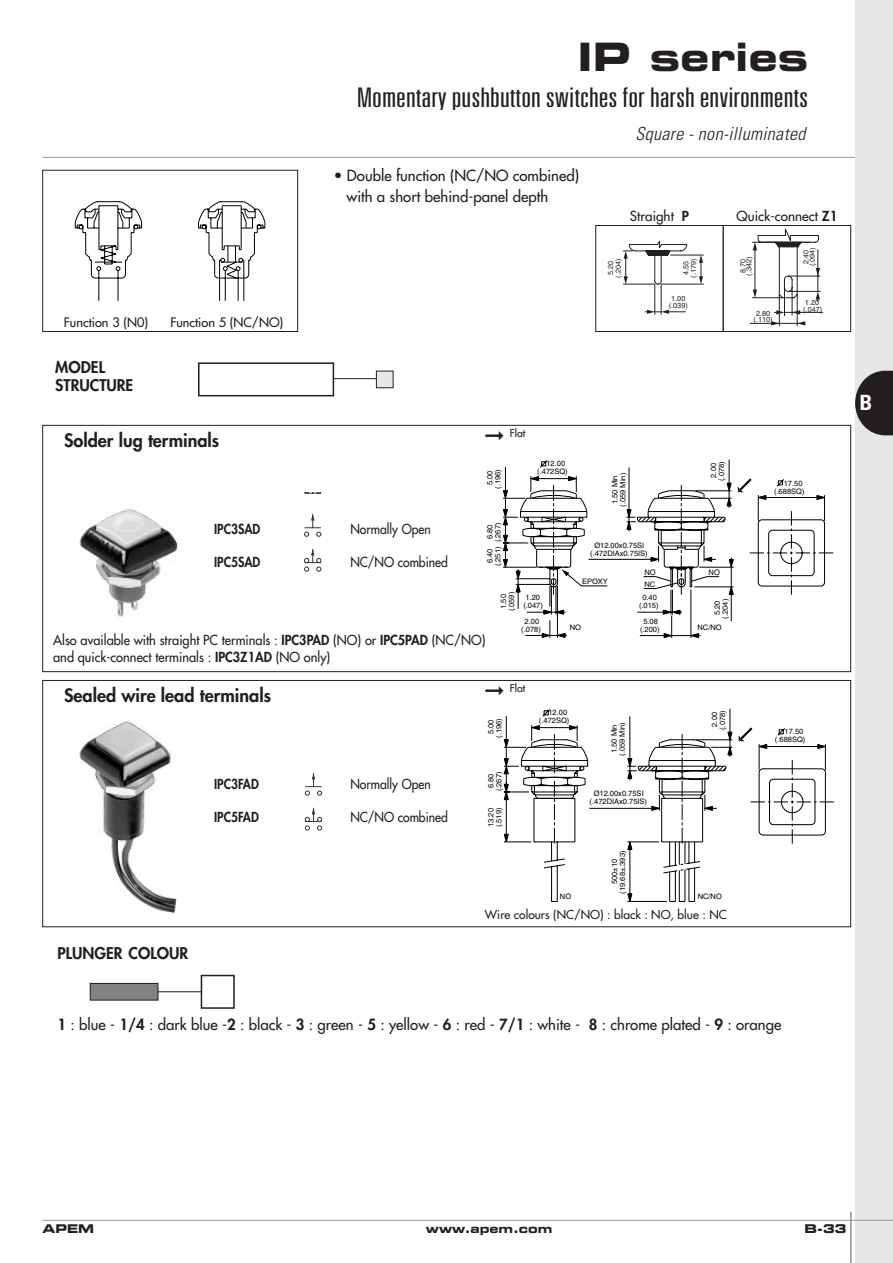
<style>
.page{position:relative;width:893px;height:1263px;background:#fff}
.page>*{position:absolute;margin:0;border:0;box-sizing:border-box;transform-origin:0 0}
.t1{font:700 expanded 39px "Square 721 BT";color:#231f20}
.t2{font:300 ultra-condensed 27px "Univers";color:#231f20;scale:1.3 1}
.t3{font:700 condensed 21px "Univers";color:#fff}
.t4{font:800 18px "Futura";color:#231f20}
.t5{font:italic 300 condensed 18px "Univers";letter-spacing:.02em;color:#231f20}
.t6{font:800 15.75px/18px "Futura";color:#231f20}
.t7{font:15px/20.4px "Futura";color:#231f20}
.t8{font:13.5px/16.5px "Futura";color:#231f20;scale:.95 1}
.t9{font:13.5px "Futura";color:#231f20;scale:.9 1}
.t10{font:800 13.5px "Futura";color:#231f20;scale:.9 1}
.t11{font:13.5px "Futura";color:#231f20}
.t12{font:12.75px "Futura";color:#231f20}
.t13{font:12px "Futura";color:#231f20}
.t14{font:700 expanded 12px "Square 721 BT";color:#231f20}
.t15{font:10.5px "Futura";color:#231f20}
.t16{font:7.5px/7.9px "Helvetica";color:#000;text-align:center}
.t17{font:7.2px/7.5px "Helvetica";color:#231f20;text-align:center}
.s1{font-weight:800}
</style>
<div class="page">
<div style="left:855px;top:0;width:37px;height:1263px;background:#e6e7e9"></div>
<hr style="left:43px;top:1220px;width:849px;height:1px;background:#939598">
<hr style="left:43px;top:157px;width:812px;height:1px;background:#939598">
<hr style="left:850px;top:1212px;width:1px;height:51px;background:#939598">
<svg style="left:855px;top:371px;width:37px;height:64px"></svg>
<hr style="left:287px;top:378px;width:100px;height:1px;background:#231f20">
<div style="left:199px;top:363px;width:134px;height:33px;background:#fff"></div>
<div style="left:198px;top:362px;width:136px;height:34px;border:2px solid #231f20"></div>
<div style="left:376px;top:371px;width:17px;height:17px;background:#e6e7e9"></div>
<div style="left:376px;top:371px;width:17px;height:17px;border:1px solid #231f20"></div>
<div style="left:43px;top:425px;width:807px;height:247px;border:1px solid #231f20"></div>
<img style="left:79px;top:509px;width:99px;height:108px">
<svg style="left:517px;top:595px;width:215px;height:43px"></svg>
<svg style="left:541px;top:609px;width:25px;height:29px"></svg>
<svg style="left:690px;top:633px;width:9px;height:5px"></svg>
<svg style="left:663px;top:633px;width:9px;height:5px"></svg>
<svg style="left:662px;top:609px;width:19px;height:6px"></svg>
<svg style="left:503px;top:459px;width:331px;height:136px"></svg>
<svg style="left:304px;top:514px;width:17px;height:23px"></svg>
<svg style="left:304px;top:492px;width:17px;height:2px"></svg>
<svg style="left:304px;top:549px;width:17px;height:23px"></svg>
<div style="left:43px;top:680px;width:807px;height:247px;border:1px solid #231f20"></div>
<img style="left:79px;top:721px;width:98px;height:191px">
<hr style="left:506px;top:716px;width:1px;height:45px;background:#000">
<svg style="left:505px;top:727px;width:195px;height:175px"></svg>
<svg style="left:503px;top:739px;width:6px;height:9px"></svg>
<svg style="left:503px;top:833px;width:6px;height:10px"></svg>
<svg style="left:627px;top:893px;width:6px;height:9px"></svg>
<svg style="left:503px;top:783px;width:6px;height:18px"></svg>
<svg style="left:503px;top:758px;width:6px;height:17px"></svg>
<svg style="left:520px;top:708px;width:306px;height:157px"></svg>
<hr style="left:679px;top:870px;width:1px;height:31px;background:#000">
<hr style="left:684px;top:870px;width:1px;height:31px;background:#000">
<svg style="left:669px;top:901px;width:25px;height:1px"></svg>
<hr style="left:156px;top:992px;width:66px;height:1px;background:#231f20">
<div style="left:90px;top:983px;width:68px;height:17px;background:#808285"></div>
<div style="left:90px;top:983px;width:68px;height:17px;border:1px solid #231f20"></div>
<div style="left:201px;top:976px;width:33px;height:32px;background:#fff"></div>
<div style="left:201px;top:975px;width:34px;height:34px;border:2px solid #231f20"></div>
<svg style="left:305px;top:773px;width:17px;height:23px"></svg>
<svg style="left:305px;top:808px;width:17px;height:22px"></svg>
<svg style="left:74px;top:201px;width:192px;height:100px"></svg>
<div style="left:43px;top:170px;width:255px;height:162px;border:1px solid #231f20"></div>
<svg style="left:623px;top:240px;width:81px;height:75px"></svg>
<div style="left:595px;top:225px;width:128px;height:107px;border:1px solid #231f20"></div>
<svg style="left:749px;top:228px;width:74px;height:99px"></svg>
<div style="left:723px;top:225px;width:127px;height:107px;border:1px solid #231f20"></div>
<h1 class="t1" style="left:577px;top:43px;width:232px">IP series</h1>
<h2 class="t2" style="left:356px;top:87px;width:349px">Momentary pushbutton switches for harsh environments</h2>
<h3 class="t5" style="left:635px;top:127px;width:172px">Square - non-illuminated</h3>
<h3 class="t12" style="left:64px;top:316px;width:86px">Function 3 (N0)</h3>
<h3 class="t12" style="left:170px;top:316px;width:114px">Function 5 (NC/NO)</h3>
<h3 class="t6" style="left:55px;top:360px;width:79px">MODEL<br>STRUCTURE</h3>
<h3 class="t4" style="left:64px;top:431px;width:157px">Solder lug terminals</h3>
<h3 class="t7" style="left:346px;top:167px;width:234px;text-indent:-13px">• Double function (NC/NO combined) with a short behind-panel depth</h3>
<h3 class="t11" style="left:630px;top:209px;width:60px">Straight <span class="s1">P</span></h3>
<h3 class="t11" style="left:736px;top:209px;width:102px">Quick-connect <span class="s1">Z1</span></h3>
<p class="t17" style="left:607px;top:278px;width:21px;rotate:-90deg">5.20 (.204)</p>
<p class="t17" style="left:683px;top:278px;width:21px;rotate:-90deg">4.55 (.179)</p>
<p class="t17" style="left:668px;top:295px;width:21px;line-height:7.1px">1.00 (.039)</p>
<p class="t17" style="left:746px;top:276px;width:21px;rotate:-90deg">(.342)</p>
<p class="t17" style="left:739px;top:273px;width:16px;rotate:-90deg">8.70</p>
<p class="t17" style="left:809px;top:266px;width:21px;rotate:-90deg">(.094)</p>
<p class="t17" style="left:802px;top:264px;width:16px;rotate:-90deg">2.40</p>
<p class="t17" style="left:804px;top:300px;width:16px">1.20</p>
<p class="t17" style="left:756px;top:310px;width:16px">2.80</p>
<p class="t17" style="left:803px;top:306px;width:21px">(.047)</p>
<p class="t17" style="left:753px;top:316px;width:21px">(.110)</p>
<h3 class="t15" style="left:485px;top:428px;width:42px">➞ Flat</h3>
<p class="t16" style="left:537px;top:460px;width:32px;text-align:left;text-indent:9px">12.00 (.472SQ)</p>
<p class="t16" style="left:494px;top:489px;width:21px;rotate:-90deg">(.196)</p>
<p class="t16" style="left:486px;top:485px;width:16px;rotate:-90deg">5.00</p>
<p class="t16" style="left:611px;top:504px;width:30px;rotate:-90deg">1.50 Min</p>
<p class="t16" style="left:619px;top:507px;width:35px;rotate:-90deg">(.059 Min)</p>
<p class="t16" style="left:718px;top:481px;width:21px;rotate:-90deg">(.078)</p>
<p class="t16" style="left:710px;top:478px;width:16px;rotate:-90deg">2.00</p>
<p class="t16" style="left:774px;top:480px;width:32px;text-align:right">17.50 (.688SQ)</p>
<h3 class="t10" style="left:214px;top:523px;width:53px">IPC3SAD</h3>
<h3 class="t9" style="left:350px;top:522px;width:91px">Normally Open</h3>
<h3 class="t10" style="left:214px;top:556px;width:53px">IPC5SAD</h3>
<h3 class="t9" style="left:350px;top:555px;width:110px">NC/NO combined</h3>
<p class="t16" style="left:486px;top:542px;width:21px;rotate:-90deg">6.80 (.267)</p>
<p class="t16" style="left:486px;top:566px;width:21px;rotate:-90deg">6.40 (.251)</p>
<p class="t16" style="left:594px;top:542px;width:52px">Ø12.00x0.75SI</p>
<p class="t16" style="left:590px;top:550px;width:59px">(.472DIAx0.75IS)</p>
<p class="t16" style="left:582px;top:578px;width:27px">EPOXY</p>
<p class="t16" style="left:644px;top:569px;width:13px">NO</p>
<p class="t16" style="left:708px;top:569px;width:13px">NO</p>
<p class="t16" style="left:644px;top:581px;width:12px">NC</p>
<h3 class="t8" style="left:53px;top:633px;width:456px">Also available with straight PC terminals : <span class="s1">IPC3PAD</span> (NO) or <span class="s1">IPC5PAD</span> (NC/NO) and quick-connect terminals : <span class="s1">IPC3Z1AD</span> (NO only)</h3>
<p class="t16" style="left:508px;top:611px;width:21px;rotate:-90deg">(.059)</p>
<p class="t16" style="left:525px;top:594px;width:16px">1.20</p>
<p class="t16" style="left:642px;top:594px;width:16px">0.40</p>
<p class="t16" style="left:500px;top:609px;width:16px;rotate:-90deg">1.50</p>
<p class="t16" style="left:523px;top:602px;width:21px">(.047)</p>
<p class="t16" style="left:714px;top:619px;width:21px;rotate:-90deg">5.20 (.204)</p>
<p class="t16" style="left:639px;top:602px;width:21px">(.015)</p>
<p class="t16" style="left:521px;top:618px;width:21px">2.00 (.078)</p>
<p class="t16" style="left:640px;top:618px;width:21px">5.08 (.200)</p>
<p class="t16" style="left:569px;top:624px;width:13px">NO</p>
<p class="t16" style="left:697px;top:624px;width:26px">NC/NO</p>
<h3 class="t4" style="left:64px;top:687px;width:208px">Sealed wire lead terminals</h3>
<h3 class="t10" style="left:214px;top:778px;width:51px">IPC3FAD</h3>
<h3 class="t9" style="left:350px;top:778px;width:91px">Normally Open</h3>
<h3 class="t10" style="left:214px;top:811px;width:51px">IPC5FAD</h3>
<h3 class="t9" style="left:350px;top:811px;width:110px">NC/NO combined</h3>
<h3 class="t6" style="left:57px;top:945px;width:132px">PLUNGER COLOUR</h3>
<h3 class="t15" style="left:485px;top:683px;width:42px">➞ Flat</h3>
<p class="t16" style="left:487px;top:738px;width:21px;rotate:-90deg">5.00 (.196)</p>
<p class="t16" style="left:495px;top:791px;width:21px;rotate:-90deg">(.267)</p>
<p class="t16" style="left:487px;top:827px;width:21px;text-align:left;rotate:-90deg">13.20 (.519)</p>
<p class="t16" style="left:487px;top:788px;width:16px;rotate:-90deg">6.80</p>
<p class="t16" style="left:539px;top:709px;width:32px;text-align:right">12.00 (.472SQ)</p>
<p class="t16" style="left:719px;top:730px;width:21px;rotate:-90deg">(.078)</p>
<p class="t16" style="left:711px;top:727px;width:16px;rotate:-90deg">2.00</p>
<p class="t16" style="left:611px;top:756px;width:35px;rotate:-90deg">1.50 Min (.059 Min)</p>
<p class="t16" style="left:593px;top:790px;width:52px">Ø12.00x0.75SI</p>
<p class="t16" style="left:589px;top:798px;width:59px">(.472DIAx0.75IS)</p>
<p class="t16" style="left:611px;top:894px;width:44px;rotate:-90deg">500±10 (19.68±.393)</p>
<p class="t16" style="left:560px;top:893px;width:13px">NO</p>
<p class="t16" style="left:697px;top:893px;width:26px">NC/NO</p>
<h3 class="t13" style="left:485px;top:909px;width:243px">Wire colours (NC/NO) : black : NO, blue : NC</h3>
<p class="t16" style="left:774px;top:728px;width:32px;text-align:right">17.50 (.688SQ)</p>
<h3 class="t7" style="left:57px;top:1015px;width:725px"><span class="s1">1</span> : blue - <span class="s1">1/4</span> : dark blue -<span class="s1">2</span> : black - <span class="s1">3</span> : green - <span class="s1">5</span> : yellow - <span class="s1">6</span> : red - <span class="s1">7/1</span> : white - <span class="s1">8</span> : chrome plated - <span class="s1">9</span> : orange</h3>
<h3 class="t3" style="left:859px;top:395px;width:14px">B</h3>
<h3 class="t14" style="left:43px;top:1225px;width:53px">APEM</h3>
<h3 class="t14" style="left:426px;top:1225px;width:128px">www.apem.com</h3>
<h3 class="t14" style="left:804px;top:1225px;width:43px">B-33</h3>
</div>
